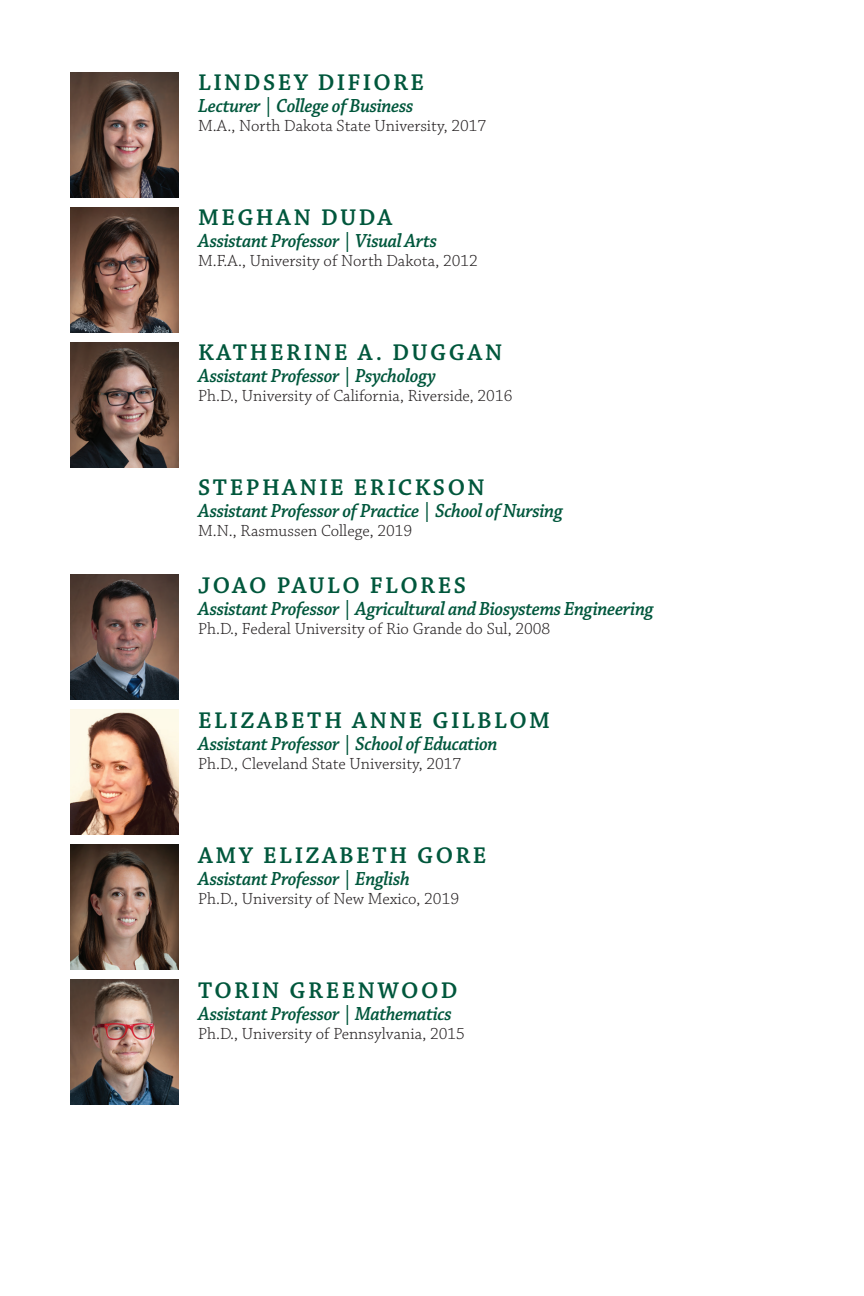
<style>
.page{position:relative;width:864px;height:1296px;background:#fff}
.page>*{position:absolute;margin:0;border:0;box-sizing:border-box;transform-origin:0 0}
.t1{font:600 24px "Chaparral Pro";letter-spacing:.1em;color:#00573c}
.t2{font:italic 600 20px "Chaparral Pro";letter-spacing:-.02em;color:#00573c;scale:.94 1}
.t3{font:300 17px "Chaparral Pro";color:#231f20}
</style>
<div class="page">
<img style="left:71px;top:72px;width:108px;height:126px">
<img style="left:71px;top:574px;width:108px;height:126px">
<img style="left:71px;top:709px;width:108px;height:126px">
<img style="left:71px;top:979px;width:108px;height:126px">
<img style="left:71px;top:844px;width:108px;height:126px">
<img style="left:71px;top:342px;width:108px;height:126px">
<img style="left:71px;top:207px;width:108px;height:126px">
<h1 class="t1" style="left:198px;top:69px;width:228px">LINDSEY DIFIORE</h1>
<p class="t2" style="left:198px;top:94px;width:231px">Lecturer | College of Business</p>
<p class="t3" style="left:198px;top:116px;width:290px">M.A., North Dakota State University, 2017</p>
<h1 class="t1" style="left:198px;top:204px;width:196px">MEGHAN DUDA</h1>
<p class="t2" style="left:198px;top:229px;width:256px">Assistant Professor | Visual Arts</p>
<p class="t3" style="left:198px;top:251px;width:281px">M.F.A., University of North Dakota, 2012</p>
<h1 class="t1" style="left:198px;top:339px;width:306px">KATHERINE A. DUGGAN</h1>
<p class="t2" style="left:198px;top:364px;width:255px">Assistant Professor | Psychology</p>
<p class="t3" style="left:198px;top:386px;width:316px">Ph.D., University of California, Riverside, 2016</p>
<h1 class="t1" style="left:198px;top:474px;width:288px">STEPHANIE ERICKSON</h1>
<p class="t2" style="left:198px;top:499px;width:389px">Assistant Professor of Practice | School of Nursing</p>
<p class="t3" style="left:198px;top:521px;width:216px">M.N., Rasmussen College, 2019</p>
<h1 class="t1" style="left:198px;top:572px;width:270px">JOAO PAULO FLORES</h1>
<p class="t2" style="left:198px;top:597px;width:486px">Assistant Professor | Agricultural and Biosystems Engineering</p>
<p class="t3" style="left:198px;top:619px;width:354px">Ph.D., Federal University of Rio Grande do Sul, 2008</p>
<h1 class="t1" style="left:198px;top:707px;width:353px">ELIZABETH ANNE GILBLOM</h1>
<p class="t2" style="left:198px;top:732px;width:320px">Assistant Professor | School of Education</p>
<p class="t3" style="left:198px;top:754px;width:265px">Ph.D., Cleveland State University, 2017</p>
<h1 class="t1" style="left:198px;top:842px;width:290px">AMY ELIZABETH GORE</h1>
<p class="t2" style="left:198px;top:867px;width:227px">Assistant Professor | English</p>
<p class="t3" style="left:198px;top:889px;width:263px">Ph.D., University of New Mexico, 2019</p>
<h1 class="t1" style="left:198px;top:977px;width:261px">TORIN GREENWOOD</h1>
<p class="t2" style="left:198px;top:1002px;width:272px">Assistant Professor | Mathematics</p>
<p class="t3" style="left:198px;top:1024px;width:268px">Ph.D., University of Pennsylvania, 2015</p>
</div>
